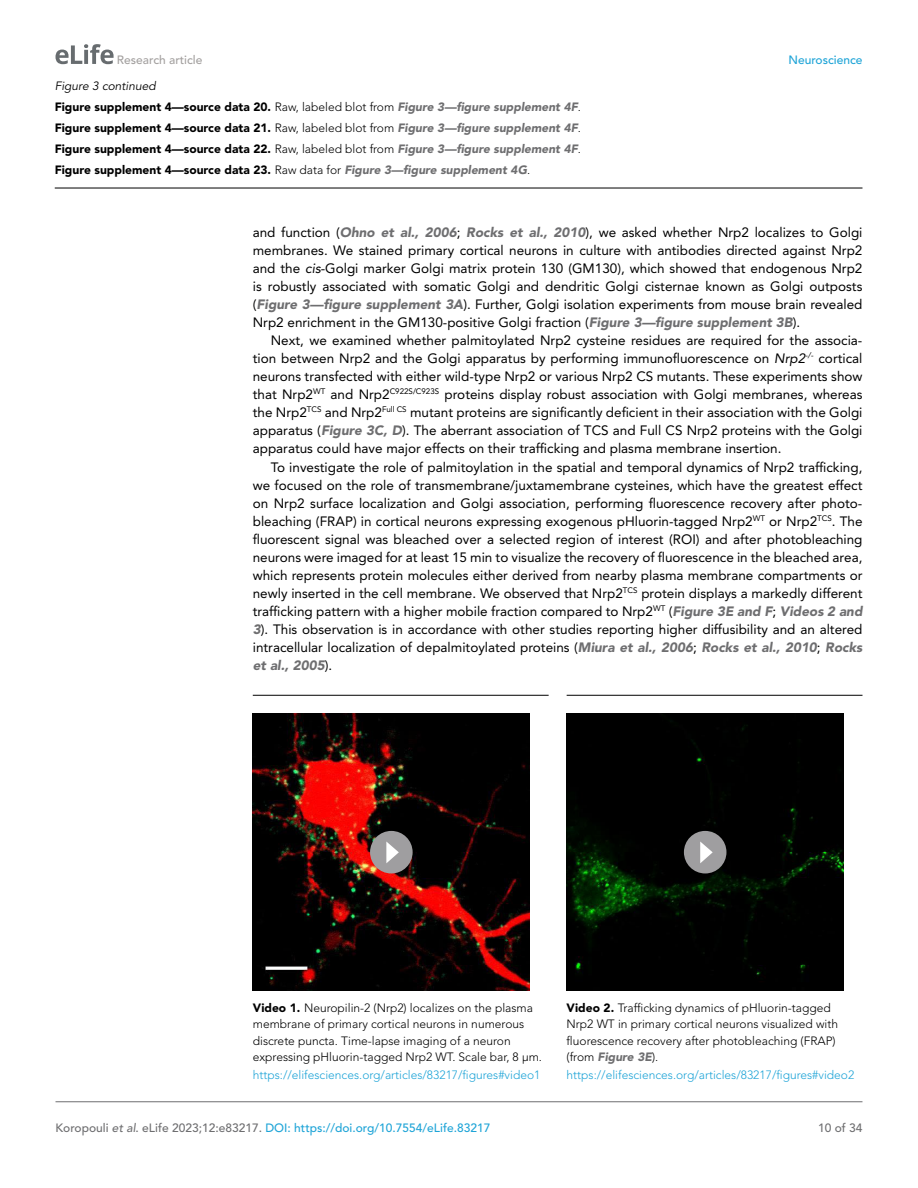
<style>
.page{position:relative;width:918px;height:1188px;background:#fff}
.page>*{position:absolute;margin:0;border:0;box-sizing:border-box;transform-origin:0 0}
.t1{font:13.5px/18px "Avenir LT Std";color:#000;text-align:justify}
.t2{font:300 12px/16.5px "Avenir LT Std";color:#000}
.t3{font:900 12px/21px "Avenir LT Std";color:#000;text-align:justify}
.t4{font:300 12px "Avenir LT Std";color:#1ea4d7}
.t5{font:500 12px "Avenir LT Std";color:#1ea4d7}
.t6{font:italic 12px "Avenir LT Std";color:#000}
.t7{font:500 12px "Avenir LT Std";color:#a3a09f}
.t8{font:500 12px "Avenir LT Std";color:#6e6e70}
.s1{font-weight:300}
.s2{font-style:italic;color:#6e6e70}
.s3{font-weight:900;font-style:italic;color:#6e6e70}
.s4{font-style:italic}
.s5{font-weight:900}
.s6{color:#6e6e70}
</style>
<div class="page">
<svg style="left:56px;top:44px;width:58px;height:20px"></svg>
<hr style="left:56px;top:1101px;width:806px;height:1px;background:#6e6e70">
<hr style="left:55px;top:188px;width:807px;height:1px;background:#000">
<hr style="left:253px;top:695px;width:296px;height:1px;background:#000">
<img style="left:253px;top:714px;width:277px;height:277px">
<hr style="left:567px;top:695px;width:295px;height:1px;background:#000">
<img style="left:567px;top:714px;width:277px;height:277px">
<div style="left:370px;top:831px;width:43px;height:42px;background:#9f9ea0;border-radius:50%"></div>
<svg style="left:386px;top:842px;width:13px;height:21px"></svg>
<div style="left:684px;top:831px;width:42px;height:42px;background:#9f9ea0;border-radius:50%"></div>
<svg style="left:700px;top:842px;width:13px;height:21px"></svg>
<p class="t7" style="left:117px;top:53px;width:87px">Research article</p>
<p class="t5" style="left:788px;top:53px;width:76px">Neuroscience</p>
<p class="t6" style="left:55px;top:79px;width:103px">Figure 3 continued</p>
<p class="t3" style="left:55px;top:96px;width:528px">Figure supplement 4—source data 20. <span class="s1">Raw, labeled blot from</span> <span class="s2">Figure 3—figure supplement 4F</span><span class="s1">.<br></span>Figure supplement 4—source data 21. <span class="s1">Raw, labeled blot from</span> <span class="s2">Figure 3—figure supplement 4F</span><span class="s1">.<br></span>Figure supplement 4—source data 22. <span class="s1">Raw, labeled blot from</span> <span class="s2">Figure 3—figure supplement 4F</span><span class="s1">.<br></span>Figure supplement 4—source data 23. <span class="s1">Raw data for</span> <span class="s2">Figure 3—figure supplement 4G</span><span class="s1">.</span></p>
<p class="t1" style="left:253px;top:223px;width:611px">and function (<span class="s3">Ohno et al., 2006</span>; <span class="s3">Rocks et al., 2010</span>), we asked whether Nrp2 localizes to Golgi membranes. We stained primary cortical neurons in culture with antibodies directed against Nrp2 and the <span class="s4">cis</span>-Golgi marker Golgi matrix protein 130 (GM130), which showed that endogenous Nrp2 is robustly associated with somatic Golgi and dendritic Golgi cisternae known as Golgi outposts (<span class="s3">Figure 3—figure supplement 3A</span>). Further, Golgi isolation experiments from mouse brain revealed Nrp2 enrichment in the GM130-positive Golgi fraction (<span class="s3">Figure 3—figure supplement 3B</span>).</p>
<p class="t1" style="left:253px;top:331px;width:611px;text-indent:18px">Next, we examined whether palmitoylated Nrp2 cysteine residues are required for the associa&shy;tion between Nrp2 and the Golgi apparatus by performing immunofluorescence on <span class="s4">Nrp2</span><sup>-/-</sup> cortical neurons transfected with either wild-type Nrp2 or various Nrp2 CS mutants. These experiments show that Nrp2<sup>WT</sup> and Nrp2<sup>C922S/C923S</sup> proteins display robust association with Golgi membranes, whereas the Nrp2<sup>TCS</sup> and Nrp2<sup>Full</sup> <sup>CS</sup> mutant proteins are significantly deficient in their association with the Golgi apparatus (<span class="s3">Figure 3C, D</span>). The aberrant association of TCS and Full CS Nrp2 proteins with the Golgi apparatus could have major effects on their trafficking and plasma membrane insertion.</p>
<p class="t1" style="left:253px;top:458px;width:611px;text-indent:18px">To investigate the role of palmitoylation in the spatial and temporal dynamics of Nrp2 trafficking, we focused on the role of transmembrane/juxtamembrane cysteines, which have the greatest effect on Nrp2 surface localization and Golgi association, performing fluorescence recovery after photo&shy;bleaching (FRAP) in cortical neurons expressing exogenous pHluorin-tagged Nrp2<sup>WT</sup> or Nrp2<sup>TCS</sup>. The fluorescent signal was bleached over a selected region of interest (ROI) and after photobleaching neurons were imaged for at least 15 min to visualize the recovery of fluorescence in the bleached area, which represents protein molecules either derived from nearby plasma membrane compartments or newly inserted in the cell membrane. We observed that Nrp2<sup>TCS</sup> protein displays a markedly different trafficking pattern with a higher mobile fraction compared to Nrp2<sup>WT</sup> (<span class="s3">Figure 3E and F</span>; <span class="s3">Videos 2 and 3</span>). This observation is in accordance with other studies reporting higher diffusibility and an altered intracellular localization of depalmitoylated proteins (<span class="s3">Miura et al., 2006</span>; <span class="s3">Rocks et al., 2010</span>; <span class="s3">Rocks et al., 2005</span>).</p>
<p class="t2" style="left:253px;top:999px;width:291px"><span class="s5">Video 1.</span> Neuropilin-2 (Nrp2) localizes on the plasma membrane of primary cortical neurons in numerous discrete puncta. Time-lapse imaging of a neuron expressing pHluorin-tagged Nrp2 WT. Scale bar, 8 μm.</p>
<p class="t4" style="left:253px;top:1068px;width:289px">https://elifesciences.org/articles/83217/figures#video1</p>
<p class="t2" style="left:567px;top:999px;width:273px"><span class="s5">Video 2.</span> Trafficking dynamics of pHluorin-tagged Nrp2 WT in primary cortical neurons visualized with fluorescence recovery after photobleaching (FRAP) (from <span class="s3">Figure 3E</span>).</p>
<p class="t4" style="left:567px;top:1068px;width:289px">https://elifesciences.org/articles/83217/figures#video2</p>
<p class="t5" style="left:56px;top:1121px;width:436px"><span class="s6">Koropouli</span> <span class="s2">et al</span><span class="s6">. eLife 2023;12:e83217.</span> DOI: https://doi.org/10.7554/eLife.83217</p>
<p class="t8" style="left:818px;top:1121px;width:46px">10 of 34</p>
</div>
